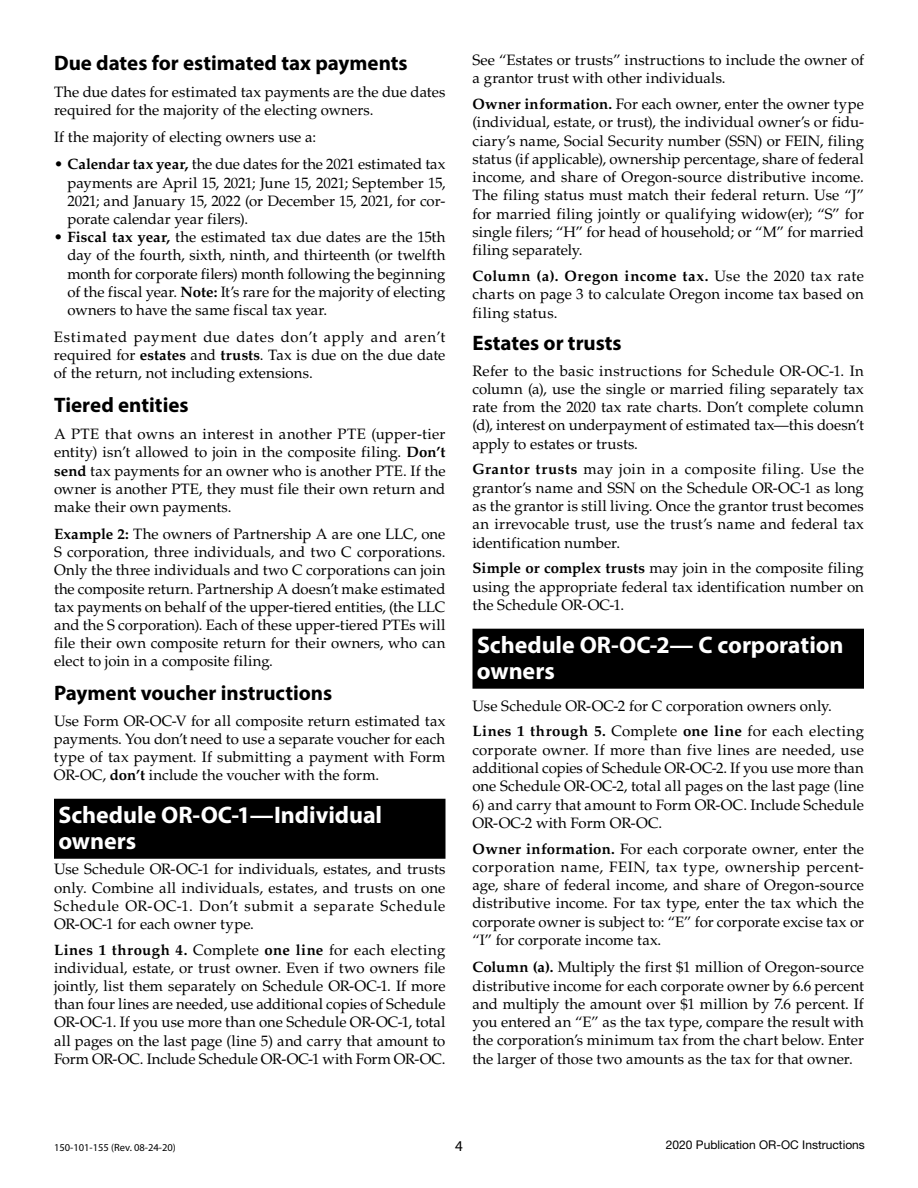
<style>
.page{position:relative;width:918px;height:1188px;background:#fff}
.page>*{position:absolute;margin:0;border:0;box-sizing:border-box;transform-origin:0 0}
.t1{font:700 24px/26.1px "Myriad Pro";color:#fff}
.t2{font:700 21px "Myriad Pro";color:#000}
.t3{font:15px/18.3px "Palatino LT Std";color:#000;text-align:justify}
.t4{font:15px "Myriad Pro";color:#000}
.t5{font:12px "Helvetica Neue LT Std";color:#000}
.t6{font:10.5px "Myriad Pro";color:#000}
.s1{font-weight:700}
</style>
<div class="page">
<div style="left:54px;top:799px;width:392px;height:60px;background:#000"></div>
<div style="left:472px;top:629px;width:392px;height:60px;background:#000"></div>
<h2 class="t2" style="left:54px;top:49px;width:355px">Due dates for estimated tax payments</h2>
<p class="t3" style="left:54px;top:83px;width:393px">The due dates for estimated tax payments are the due dates required for the majority of the electing owners.</p>
<p class="t3" style="left:54px;top:128px;width:264px">If the majority of electing owners use a:</p>
<p class="t3" style="left:67px;top:156px;width:380px;text-indent:-13px">• <span class="s1">Calendar tax year,</span> the due dates for the 2021 estimated tax payments are April 15, 2021; June 15, 2021; September 15, 2021; and January 15, 2022 (or December 15, 2021, for cor&shy;porate calendar year filers).</p>
<p class="t3" style="left:67px;top:228px;width:380px;text-indent:-14px">• <span class="s1">Fiscal tax year,</span> the estimated tax due dates are the 15th day of the fourth, sixth, ninth, and thirteenth (or twelfth month for corporate filers) month following the beginning of the fiscal year. <span class="s1">Note:</span> It’s rare for the majority of electing owners to have the same fiscal tax year.</p>
<p class="t3" style="left:54px;top:328px;width:393px">Estimated payment due dates don’t apply and aren’t required for <span class="s1">estates</span> and <span class="s1">trusts</span>. Tax is due on the due date of the return, not including extensions.</p>
<h2 class="t2" style="left:54px;top:391px;width:136px">Tiered entities</h2>
<p class="t3" style="left:54px;top:425px;width:393px">A PTE that owns an interest in another PTE (upper-tier entity) isn’t allowed to join in the composite filing. <span class="s1">Don’t send</span> tax payments for an owner who is another PTE. If the owner is another PTE, they must file their own return and make their own payments.</p>
<p class="t3" style="left:54px;top:525px;width:393px"><span class="s1">Example 2:</span> The owners of Partnership A are one LLC, one S corporation, three individuals, and two C corporations.<br>Only the three individuals and two C corporations can join the composite return. Partnership A doesn’t make estimated tax payments on behalf of the upper-tiered entities, (the LLC and the S corporation). Each of these upper-tiered PTEs will file their own composite return for their owners, who can elect to join in a composite filing.</p>
<h2 class="t2" style="left:54px;top:679px;width:280px">Payment voucher instructions</h2>
<p class="t3" style="left:54px;top:712px;width:393px">Use Form OR‑OC-V for all composite return estimated tax payments. You don’t need to use a separate voucher for each type of tax payment. If submitting a payment with Form OR‑OC, <span class="s1">don’t</span> include the voucher with the form.</p>
<h1 class="t1" style="left:58px;top:801px;width:325px">Schedule OR‑OC‑1—Individual owners</h1>
<p class="t3" style="left:54px;top:861px;width:393px">Use Schedule OR‑OC‑1 for individuals, estates, and trusts only. Combine all individuals, estates, and trusts on one Schedule OR-OC-1. Don’t submit a separate Schedule OR-OC-1 for each owner type.</p>
<p class="t3" style="left:54px;top:941px;width:393px"><span class="s1">Lines 1 through 4.</span> Complete <span class="s1">one line</span> for each electing individual, estate, or trust owner. Even if two owners file jointly, list them separately on Schedule OR-OC-1. If more than four lines are needed, use additional copies of Schedule OR‑OC‑1. If you use more than one Schedule OR‑OC‑1, total all pages on the last page (line 5) and carry that amount to Form OR‑OC. Include Schedule OR-OC-1 with Form OR-OC.</p>
<p class="t3" style="left:472px;top:51px;width:393px">See “Estates or trusts” instructions to include the owner of a grantor trust with other individuals.</p>
<p class="t3" style="left:472px;top:95px;width:393px"><span class="s1">Owner information.</span> For each owner, enter the owner type (individual, estate, or trust), the individual owner’s or fidu&shy;ciary’s name, Social Security number (SSN) or FEIN, filing status (if applicable), ownership percentage, share of federal income, and share of Oregon-source distributive income.<br>The filing status must match their federal return. Use “J” for married filing jointly or qualifying widow(er); “S” for single filers; “H” for head of household; or “M” for married filing separately.</p>
<p class="t3" style="left:472px;top:267px;width:393px"><span class="s1">Column (a). Oregon income tax.</span> Use the 2020 tax rate charts on page 3 to calculate Oregon income tax based on filing status.</p>
<h2 class="t2" style="left:472px;top:329px;width:151px">Estates or trusts</h2>
<p class="t3" style="left:472px;top:362px;width:393px">Refer to the basic instructions for Schedule OR‑OC‑1. In column (a), use the single or married filing separately tax rate from the 2020 tax rate charts. Don’t complete column (d), interest on underpayment of estimated tax—this doesn’t apply to estates or trusts.</p>
<p class="t3" style="left:472px;top:461px;width:393px"><span class="s1">Grantor trusts</span> may join in a composite filing. Use the grantor’s name and SSN on the Schedule OR‑OC‑1 as long as the grantor is still living. Once the grantor trust becomes an irrevocable trust, use the trust’s name and federal tax identification number.</p>
<p class="t3" style="left:472px;top:559px;width:393px"><span class="s1">Simple or complex trusts</span> may join in the composite filing using the appropriate federal tax identification number on the Schedule OR‑OC‑1.</p>
<h1 class="t1" style="left:477px;top:631px;width:368px">Schedule OR‑OC‑2— C corporation owners</h1>
<p class="t3" style="left:472px;top:693px;width:393px;line-height:25.8px">Use Schedule OR-OC-2 for C corporation owners only.<br><span class="s1">Lines 1 through 5.</span> Complete <span class="s1">one line</span> for each electing</p>
<p class="t3" style="left:472px;top:741px;width:393px">corporate owner. If more than five lines are needed, use additional copies of Schedule OR‑OC‑2. If you use more than one Schedule OR‑OC‑2, total all pages on the last page (line</p>
<p class="t3" style="left:472px;top:796px;width:393px">6) and carry that amount to Form OR‑OC. Include Schedule<br>OR-OC-2 with Form OR-OC.</p>
<p class="t3" style="left:472px;top:840px;width:393px"><span class="s1">Owner information.</span> For each corporate owner, enter the corporation name, FEIN, tax type, ownership percent&shy;age, share of federal income, and share of Oregon-source distributive income. For tax type, enter the tax which the corporate owner is subject to: “E” for corporate excise tax or “I” for corporate income tax.</p>
<p class="t3" style="left:472px;top:958px;width:393px"><span class="s1">Column (a).</span> Multiply the first $1 million of Oregon-source distributive income for each corporate owner by 6.6 percent and multiply the amount over $1 million by 7.6 percent. If you entered an “E” as the tax type, compare the result with the corporation’s minimum tax from the chart below. Enter the larger of those two amounts as the tax for that owner.</p>
<p class="t6" style="left:54px;top:1141px;width:123px">150-101-155 (Rev. 08-24-20)</p>
<p class="t4" style="left:455px;top:1137px;width:9px">4</p>
<p class="t5" style="left:666px;top:1138px;width:200px">2020 Publication OR-OC Instructions</p>
</div>
